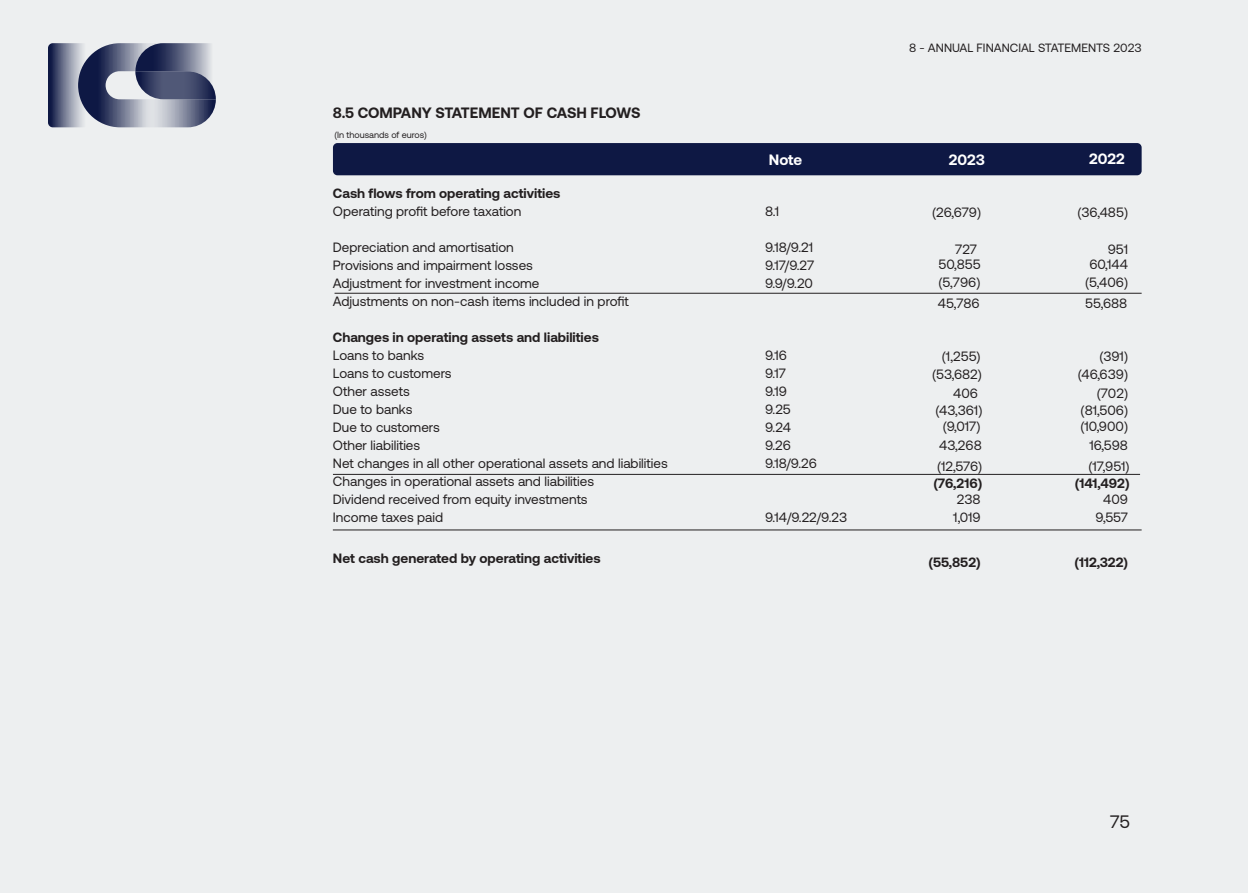
<style>
.page{position:relative;width:1248px;height:893px;background:#edeff0}
.page>*{position:absolute;margin:0;border:0;box-sizing:border-box;transform-origin:0 0}
.t1{font:18px "Aeonik";color:#231f20}
.t2{font:700 15px "Aeonik";color:#231f20}
.t3{font:700 15px "Aeonik";color:#fff}
.t4{font:13.5px "Aeonik";color:#231f20}
.t5{font:700 13.5px "Aeonik";color:#231f20}
.t6{font:12px "Aeonik";color:#231f20}
.t7{font:9px "Aeonik";color:#231f20}
</style>
<div class="page">
<svg style="left:48px;top:43px;width:168px;height:84px;background:#717790"></svg>
<div style="left:333px;top:143px;width:809px;height:32px;background:#0e1844;border-radius:4px"></div>
<hr style="left:334px;top:293px;width:808px;height:1px;background:#231f20">
<hr style="left:333px;top:474px;width:807px;height:1px;background:#231f20">
<hr style="left:333px;top:530px;width:809px;height:1px;background:#231f20">
<p class="t2" style="left:333px;top:104px;width:309px">8.5 COMPANY STATEMENT OF CASH FLOWS</p>
<p class="t7" style="left:334px;top:130px;width:94px">(In thousands of euros)</p>
<p class="t3" style="left:769px;top:151px;width:35px">Note</p>
<p class="t5" style="left:333px;top:186px;width:229px">Cash flows from operating activities</p>
<p class="t4" style="left:333px;top:204px;width:190px">Operating profit before taxation</p>
<p class="t4" style="left:765px;top:204px;width:14px">8.1</p>
<p class="t4" style="left:333px;top:240px;width:182px">Depreciation and amortisation</p>
<p class="t4" style="left:765px;top:240px;width:48px">9.18/9.21</p>
<p class="t4" style="left:333px;top:258px;width:201px">Provisions and impairment losses</p>
<p class="t4" style="left:765px;top:258px;width:51px">9.17/9.27</p>
<p class="t4" style="left:333px;top:276px;width:208px">Adjustment for investment income</p>
<p class="t4" style="left:765px;top:276px;width:50px">9.9/9.20</p>
<p class="t4" style="left:333px;top:294px;width:297px">Adjustments on non-cash items included in profit</p>
<p class="t5" style="left:333px;top:330px;width:267px">Changes in operating assets and liabilities</p>
<p class="t4" style="left:333px;top:348px;width:93px">Loans to banks</p>
<p class="t4" style="left:765px;top:348px;width:23px">9.1 6</p>
<p class="t4" style="left:333px;top:366px;width:120px">Loans to customers</p>
<p class="t4" style="left:765px;top:366px;width:23px">9.1 7</p>
<p class="t4" style="left:333px;top:384px;width:78px">Other assets</p>
<p class="t4" style="left:765px;top:384px;width:23px">9.1 9</p>
<p class="t4" style="left:333px;top:402px;width:81px">Due to banks</p>
<p class="t4" style="left:765px;top:402px;width:27px">9.25</p>
<p class="t4" style="left:333px;top:420px;width:108px">Due to customers</p>
<p class="t4" style="left:765px;top:420px;width:27px">9.24</p>
<p class="t4" style="left:333px;top:438px;width:89px">Other liabilities</p>
<p class="t4" style="left:765px;top:438px;width:28px">9.26</p>
<p class="t4" style="left:333px;top:456px;width:336px">Net changes in all other operational assets and liabilities</p>
<p class="t4" style="left:765px;top:456px;width:53px">9.18/9.26</p>
<p class="t4" style="left:333px;top:474px;width:263px">Changes in operational assets and liabilities</p>
<p class="t4" style="left:333px;top:492px;width:256px">Dividend received from equity investments</p>
<p class="t4" style="left:333px;top:510px;width:112px">Income taxes paid</p>
<p class="t4" style="left:765px;top:510px;width:84px">9.14/9.22/9.23</p>
<p class="t5" style="left:333px;top:550px;width:269px">Net cash generated by operating activities</p>
<p class="t6" style="left:909px;top:41px;width:234px">8 - ANNUAL FINANCIAL STATEMENTS 2023</p>
<p class="t3" style="left:949px;top:151px;width:38px">2023</p>
<p class="t3" style="left:1089px;top:150px;width:37px">2022</p>
<p class="t4" style="left:932px;top:205px;width:50px">(26,679)</p>
<p class="t4" style="left:1077px;top:205px;width:52px">(36,485)</p>
<p class="t4" style="left:955px;top:241px;width:23px">727</p>
<p class="t4" style="left:1108px;top:241px;width:20px">951</p>
<p class="t4" style="left:938px;top:257px;width:44px">50,855</p>
<p class="t4" style="left:1089px;top:257px;width:40px">60,144</p>
<p class="t4" style="left:938px;top:274px;width:43px">(5,796)</p>
<p class="t4" style="left:1085px;top:274px;width:44px">(5,406)</p>
<p class="t4" style="left:938px;top:295px;width:43px">45,786</p>
<p class="t4" style="left:1085px;top:295px;width:44px">55,688</p>
<p class="t4" style="left:942px;top:349px;width:40px">(1,255)</p>
<p class="t4" style="left:1099px;top:349px;width:30px">(391)</p>
<p class="t4" style="left:932px;top:367px;width:51px">(53,682)</p>
<p class="t4" style="left:1078px;top:367px;width:52px">(46,639)</p>
<p class="t4" style="left:935px;top:402px;width:48px">(43,361)</p>
<p class="t4" style="left:1081px;top:402px;width:49px">(81,506)</p>
<p class="t4" style="left:943px;top:419px;width:39px">(9,017)</p>
<p class="t4" style="left:1080px;top:419px;width:49px">(10,900)</p>
<p class="t4" style="left:939px;top:438px;width:44px">43,268</p>
<p class="t4" style="left:1089px;top:438px;width:40px">16,598</p>
<p class="t4" style="left:937px;top:459px;width:47px">(12,576)</p>
<p class="t4" style="left:1088px;top:459px;width:43px">(17,951)</p>
<p class="t5" style="left:933px;top:475px;width:50px">(76,216)</p>
<p class="t5" style="left:1075px;top:475px;width:56px">(141,492)</p>
<p class="t4" style="left:957px;top:492px;width:25px">238</p>
<p class="t4" style="left:1103px;top:492px;width:26px">409</p>
<p class="t4" style="left:953px;top:510px;width:29px">1,019</p>
<p class="t4" style="left:1095px;top:510px;width:34px">9,557</p>
<p class="t5" style="left:928px;top:554px;width:54px">(55,852)</p>
<p class="t5" style="left:1074px;top:554px;width:55px">(112,322)</p>
<p class="t4" style="left:953px;top:386px;width:26px">406</p>
<p class="t4" style="left:1097px;top:386px;width:33px">(702)</p>
<p class="t1" style="left:1110px;top:812px;width:22px">75</p>
</div>
